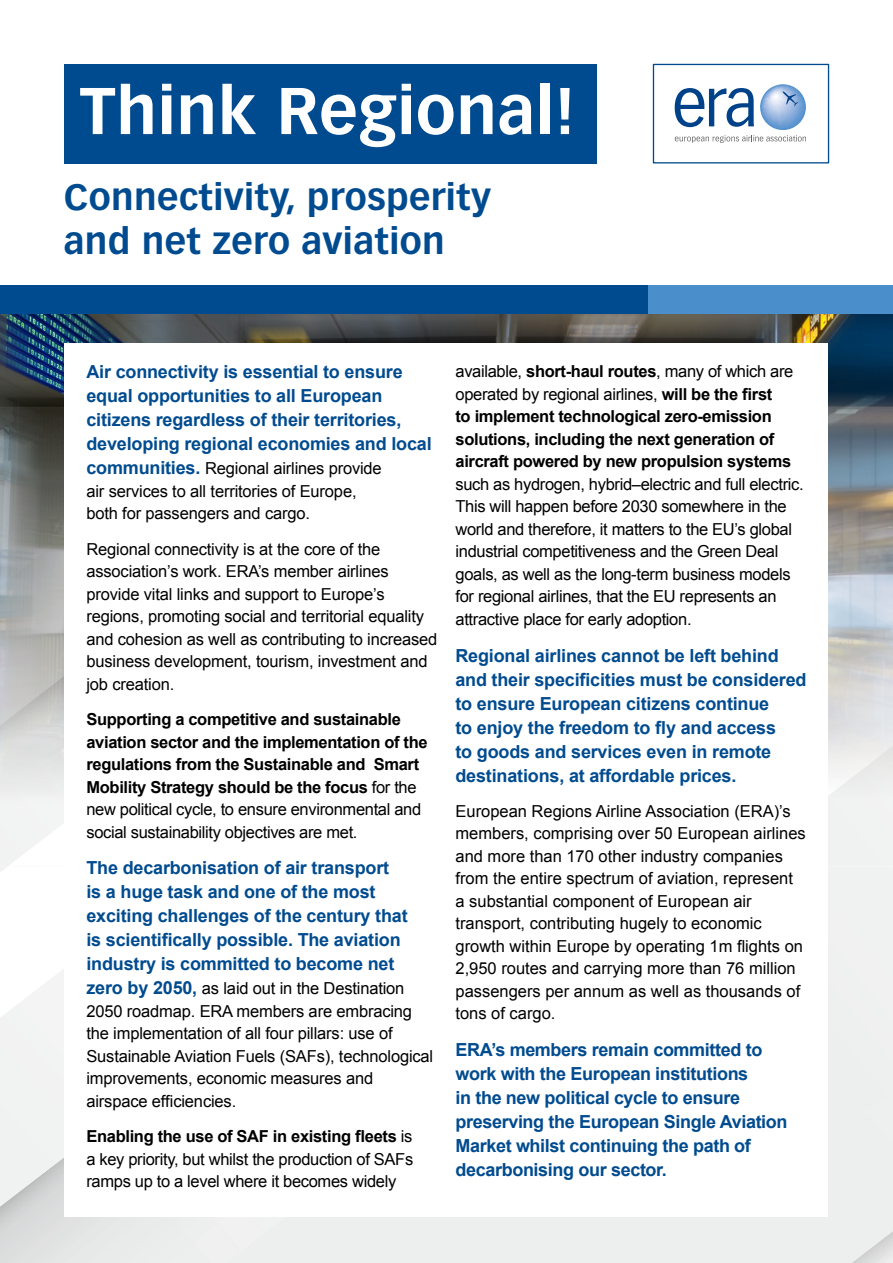
<style>
.page{position:relative;width:893px;height:1263px;background:#fff}
.page>*{position:absolute;margin:0;border:0;box-sizing:border-box;transform-origin:0 0}
.t1{font:700 64.8px "Vectora LT Std";letter-spacing:.01em;color:#fff}
.t2{font:700 36px/44.1px "Vectora LT Std";letter-spacing:.01em;color:#004b8f}
.blue_bullets{font:700 18px/24px "Arial";letter-spacing:-.01em;color:#004b8f}
.blue_bullets-2{font:16.5px/22.5px "Arial";letter-spacing:-.01em;color:#000}
.body_text{font:16.5px/22.5px "Arial";color:#000}
.blue_bullets-3{font:700 16.5px/22.5px "Arial";letter-spacing:-.02em;color:#000}
.s1{font-weight:700;font-size:18px;color:#004b8f}
.s2{font-weight:400}
.s3{font-weight:700}
</style>
<div class="page">
<div style="left:226px;top:1018px;width:667px;height:245px;background:#edeeee"></div>
<div style="left:671px;top:1092px;width:222px;height:171px;background:#edeeee"></div>
<svg style="left:0;top:867px;width:893px;height:151px"></svg>
<img style="left:0;top:313px;width:893px;height:94px">
<svg style="left:828px;top:736px;width:65px;height:131px"></svg>
<div style="left:837px;top:839px;width:56px;height:28px;background:#f0f2f2"></div>
<img style="left:828px;top:407px;width:65px;height:204px">
<svg style="left:7px;top:407px;width:57px;height:460px"></svg>
<div style="left:64px;top:64px;width:533px;height:99px;background:#004b8f"></div>
<svg style="left:675px;top:84px;width:131px;height:59px"></svg>
<div style="left:653px;top:64px;width:176px;height:99px;border:1px solid #004b8f"></div>
<div style="left:65px;top:343px;width:763px;height:873px;background:#fff"></div>
<div style="left:0;top:285px;width:652px;height:28px;background:#004b8f"></div>
<div style="left:649px;top:285px;width:244px;height:28px;background:#4b8ecc"></div>
<p class="t1" style="left:80px;top:72px;width:498px">Think Regional!</p>
<p class="t2" style="left:64px;top:175px;width:429px">Connectivity, prosperity and net zero aviation</p>
<p class="blue_bullets" style="left:86px;top:361px;width:347px">Air connectivity is essential to ensure equal opportunities to all European citizens regardless of their territories, developing regional economies and local</p>
<p class="blue_bullets-2" style="left:86px;top:458px;width:297px"><span class="s1">communities.</span> Regional airlines provide air services to all territories of Europe, both for passengers and cargo.</p>
<p class="blue_bullets-2" style="left:86px;top:538px;width:353px">Regional connectivity is at the core of the association’s work. ERA’s member airlines provide vital links and support to Europe’s regions, promoting social and territorial equality and cohesion as well as contributing to increased business development, tourism, investment and job creation.</p>
<p class="blue_bullets-3" style="left:86px;top:708px;width:343px">Supporting a competitive and sustainable aviation sector and the implementation of the regulations from the Sustainable and Smart Mobility Strategy should be the focus <span class="s2">for the new political cycle, to ensure environmental and social sustainability objectives are met.</span></p>
<p class="blue_bullets" style="left:86px;top:856px;width:323px">The decarbonisation of air transport is a huge task and one of the most exciting challenges of the century that is scientifically possible. The aviation industry is committed to become net</p>
<p class="blue_bullets-2" style="left:86px;top:977px;width:348px"><span class="s1">zero by 2050,</span> as laid out in the Destination 2050 roadmap. ERA members are embracing the implementation of all four pillars: use of Sustainable Aviation Fuels (SAFs), technological improvements, economic measures and airspace efficiencies.</p>
<p class="blue_bullets-2" style="left:86px;top:1125px;width:328px;text-align:justify"><span class="s3">Enabling the use of SAF in existing fleets</span> is a key priority, but whilst the production of SAFs ramps up to a level where it becomes widely</p>
<p class="blue_bullets-2" style="left:455px;top:360px;width:350px">available, <span class="s3">short-haul routes</span>, many of which are operated by regional airlines, <span class="s3">will be the first<br>to implement technological zero-emission solutions, including the next generation of aircraft powered by new propulsion systems </span>such as hydrogen, hybrid–electric and full electric.<br>This will happen before 2030 somewhere in the world and therefore, it matters to the EU’s global industrial competitiveness and the Green Deal goals, as well as the long-term business models for regional airlines, that the EU represents an attractive place for early adoption.</p>
<p class="blue_bullets" style="left:455px;top:644px;width:353px">Regional airlines cannot be left behind and their specificities must be considered to ensure European citizens continue<br>to enjoy the freedom to fly and access<br>to goods and services even in remote destinations, at affordable prices.</p>
<p class="body_text" style="left:455px;top:800px;width:352px">European Regions Airline Association (ERA)’s members, comprising over 50 European airlines and more than 170 other industry companies from the entire spectrum of aviation, represent a substantial component of European air transport, contributing hugely to economic growth within Europe by operating 1m flights on 2,950 routes and carrying more than 76 million passengers per annum as well as thousands of tons of cargo.</p>
<p class="blue_bullets" style="left:455px;top:1038px;width:334px">ERA’s members remain committed to work with the European institutions<br>in the new political cycle to ensure preserving the European Single Aviation Market whilst continuing the path of decarbonising our sector.</p>
</div>
